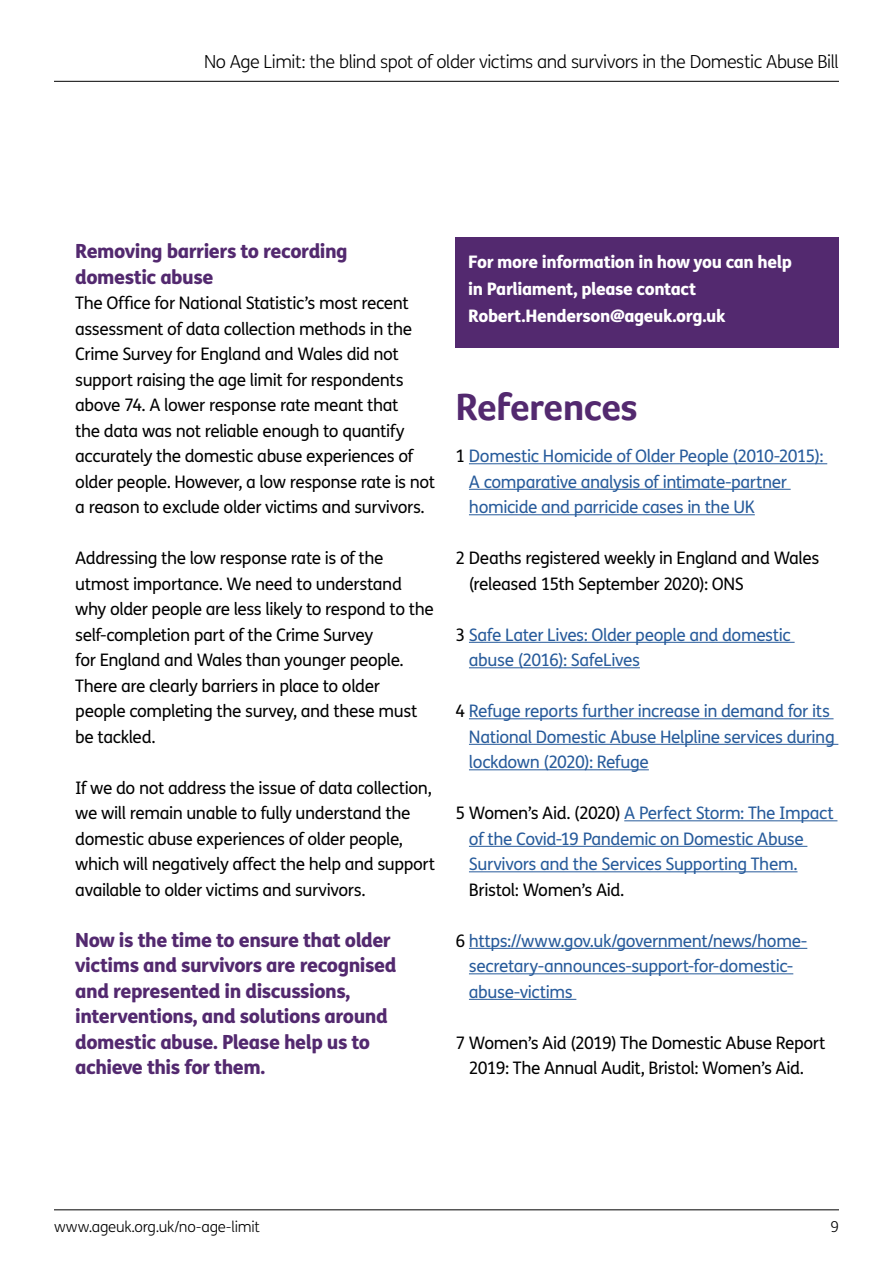
<style>
.page{position:relative;width:893px;height:1263px;background:#fff}
.page>*{position:absolute;margin:0;border:0;box-sizing:border-box;transform-origin:0 0}
.t1{font:700 39px "Foco Age UK";letter-spacing:-.02em;color:#53296f}
.t2{font:800 19.5px/25.5px "FS Me";letter-spacing:-.025em;color:#53296f}
.t3{font:300 18px "FS Me";letter-spacing:-.025em;color:#000}
.t4{font:17.25px/25.5px "FS Me";letter-spacing:-.025em;color:#000}
.t5{font:17.25px/25.5px "FS Me";letter-spacing:-.025em;color:#275b9b}
.t6{font:800 17.25px/27px "FS Me";letter-spacing:-.025em;color:#fff}
.t7{font:300 15px "FS Me";letter-spacing:-.02em;color:#000}
.s1{color:#000}
</style>
<div class="page">
<hr style="left:54px;top:81px;width:785px;height:1px;background:#000">
<hr style="left:54px;top:1209px;width:785px;height:1px;background:#000">
<div style="left:455px;top:237px;width:384px;height:110px;background:#53296f"></div>
<hr style="left:469px;top:463px;width:358px;height:1px;background:#275b9b">
<hr style="left:469px;top:489px;width:322px;height:1px;background:#275b9b">
<hr style="left:469px;top:514px;width:286px;height:1px;background:#275b9b">
<hr style="left:469px;top:642px;width:326px;height:1px;background:#275b9b">
<hr style="left:469px;top:667px;width:171px;height:1px;background:#275b9b">
<hr style="left:469px;top:718px;width:364px;height:1px;background:#275b9b">
<hr style="left:469px;top:744px;width:369px;height:1px;background:#275b9b">
<hr style="left:469px;top:769px;width:180px;height:1px;background:#275b9b">
<hr style="left:624px;top:820px;width:213px;height:1px;background:#275b9b">
<hr style="left:469px;top:846px;width:338px;height:1px;background:#275b9b">
<hr style="left:469px;top:871px;width:328px;height:1px;background:#275b9b">
<hr style="left:469px;top:948px;width:338px;height:1px;background:#275b9b">
<hr style="left:469px;top:973px;width:324px;height:1px;background:#275b9b">
<hr style="left:469px;top:999px;width:107px;height:1px;background:#275b9b">
<p class="t3" style="left:204px;top:49px;width:636px">No Age Limit: the blind spot of older victims and survivors in the Domestic Abuse Bill</p>
<p class="t2" style="left:75px;top:237px;width:274px">Removing barriers to recording domestic abuse</p>
<p class="t4" style="left:75px;top:290px;width:361px">The Office for National Statistic’s most recent assessment of data collection methods in the Crime Survey for England and Wales did not support raising the age limit for respondents above 74. A lower response rate meant that<br>the data was not reliable enough to quantify accurately the domestic abuse experiences of older people. However, a low response rate is not a reason to exclude older victims and survivors.</p>
<p class="t4" style="left:75px;top:545px;width:360px">Addressing the low response rate is of the utmost importance. We need to understand why older people are less likely to respond to the self-completion part of the Crime Survey<br>for England and Wales than younger people.<br>There are clearly barriers in place to older people completing the survey, and these must be tackled.</p>
<p class="t4" style="left:75px;top:774px;width:361px">If we do not address the issue of data collection, we will remain unable to fully understand the domestic abuse experiences of older people, which will negatively affect the help and support available to older victims and survivors.</p>
<p class="t2" style="left:75px;top:926px;width:323px">Now is the time to ensure that older victims and survivors are recognised and represented in discussions, interventions, and solutions around domestic abuse. Please help us to achieve this for them.</p>
<p class="t6" style="left:468px;top:247px;width:325px">For more information in how you can help in Parliament, please contact<br>Robert.Henderson@ageuk.org.uk</p>
<h1 class="t1" style="left:455px;top:384px;width:184px">References</h1>
<p class="t5" style="left:469px;top:443px;width:356px;text-indent:-13px"><span class="s1">1</span> Domestic Homicide of Older People (2010-2015):<br>A comparative analysis of intimate-partner homicide and parricide cases in the UK</p>
<p class="t4" style="left:469px;top:545px;width:352px;text-indent:-13px">2 Deaths registered weekly in England and Wales (released 15th September 2020): ONS</p>
<p class="t5" style="left:469px;top:621px;width:324px;text-indent:-13px"><span class="s1">3</span> Safe Later Lives: Older people and domestic abuse (2016): SafeLives</p>
<p class="t5" style="left:469px;top:698px;width:367px;text-indent:-13px"><span class="s1">4</span> Refuge reports further increase in demand for its<br>National Domestic Abuse Helpline services during lockdown (2020): Refuge</p>
<p class="t5" style="left:469px;top:800px;width:366px;text-indent:-13px"><span class="s1">5 Women’s Aid. (2020)</span> A Perfect Storm: The Impact of the Covid-19 Pandemic on Domestic Abuse<br>Survivors and the Services Supporting Them.</p>
<p class="t4" style="left:469px;top:876px;width:157px">Bristol: Women’s Aid.</p>
<p class="t5" style="left:469px;top:927px;width:340px;text-indent:-13px"><span class="s1">6</span> https://www.gov.uk/government/news/home&shy;secretary-announces-support-for-domestic&shy;abuse-victims</p>
<p class="t4" style="left:455px;top:1029px;width:371px;text-align:center">7 Women’s Aid (2019) The Domestic Abuse Report<br>2019: The Annual Audit, Bristol: Women’s Aid.</p>
<p class="t7" style="left:54px;top:1216px;width:207px">www.ageuk.org.uk/no-age-limit</p>
<p class="t7" style="left:830px;top:1216px;width:10px">9</p>
</div>
